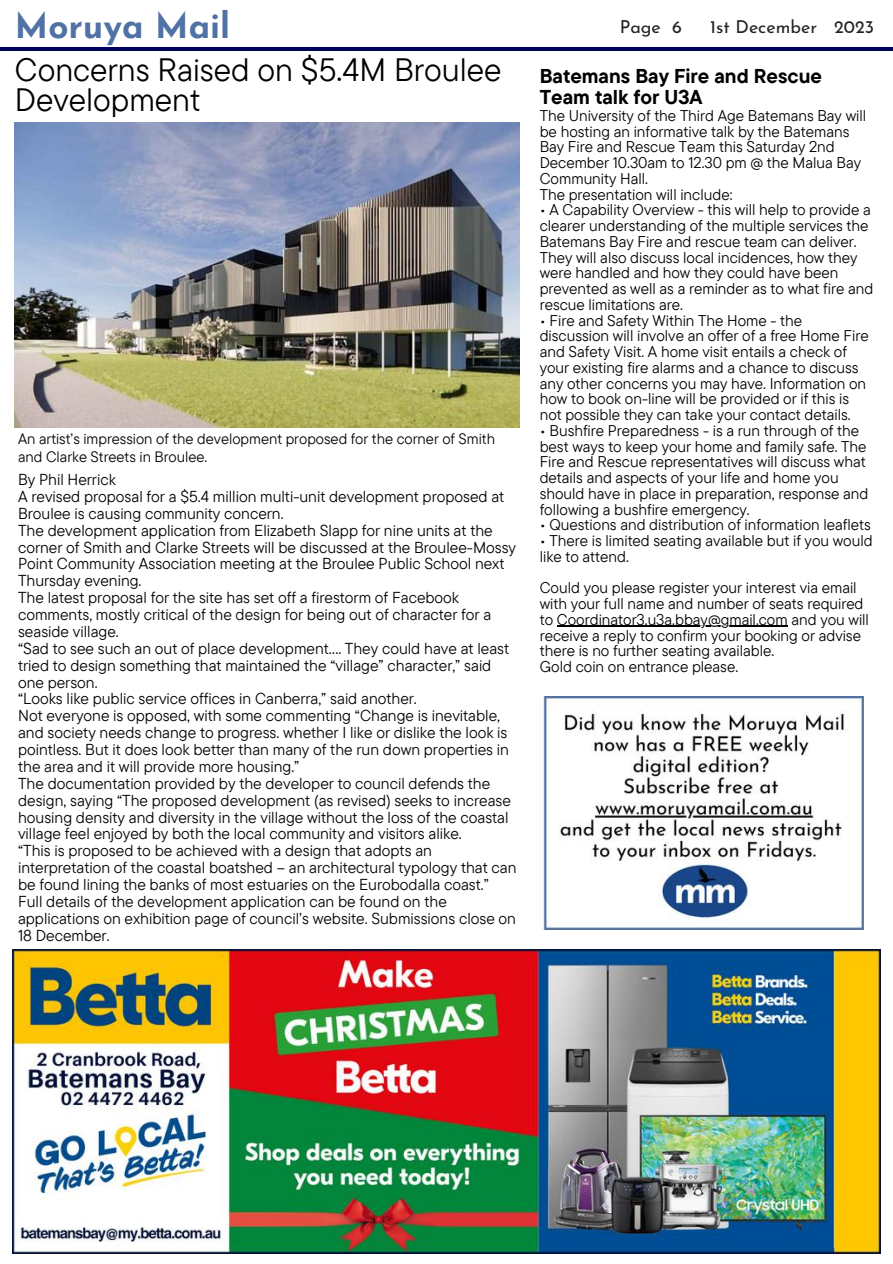
<style>
.page{position:relative;width:893px;height:1264px;background:#fff}
.page>*{position:absolute;margin:0;border:0;box-sizing:border-box;transform-origin:0 0}
.t1{font:700 35.25px "Josefin Sans";color:#5072a4}
.t2{font:32.25px/29.2px "TT Commons Pro";color:#000}
.t3{font:700 19.95px/21.3px "TT Commons Pro";color:#000}
.t4{font:17.85px "Josefin Sans";color:#222}
.t5{font:15.75px/16.8px "TT Commons Pro";color:#000}
.t6{font:15.45px/15.8px "TT Commons Pro";color:#000}
.t7{font:15px/18.1px "TT Commons Pro";color:#000}
</style>
<div class="page">
<hr style="left:0;top:48px;width:892px;height:2px;background:#000259">
<img style="left:12px;top:949px;width:868px;height:303px">
<img style="left:15px;top:122px;width:505px;height:305px">
<img style="left:540px;top:696px;width:323px;height:234px">
<hr style="left:557px;top:626px;width:230px;height:1px;background:#000">
<h1 class="t1" style="left:15px;top:12px;width:217px">Moruya Mail</h1>
<p class="t4" style="left:619px;top:20px;width:64px">Page 6</p>
<p class="t4" style="left:710px;top:20px;width:165px">1st December 2023</p>
<h2 class="t2" style="left:15px;top:55px;width:488px">Concerns Raised on $5.4M Broulee<br>Development</h2>
<p class="t3" style="left:539px;top:65px;width:284px">Batemans Bay Fire and Rescue<br>Team talk for U3A</p>
<p class="t6" style="left:539px;top:107px;width:328px">The University of the Third Age Batemans Bay will be hosting an informative talk by the Batemans Bay Fire and Rescue Team this Saturday 2nd December 10.30am to 12.30 pm @ the Malua Bay Community Hall.<br>The presentation will include:</p>
<p class="t6" style="left:539px;top:202px;width:335px">• A Capability Overview - this will help to provide a clearer understanding of the multiple services the Batemans Bay Fire and rescue team can deliver.<br>They will also discuss local incidences, how they were handled and how they could have been prevented as well as a reminder as to what fire and rescue limitations are.</p>
<p class="t6" style="left:539px;top:312px;width:330px">• Fire and Safety Within The Home - the discussion will involve an offer of a free Home Fire and Safety Visit. A home visit entails a check of your existing fire alarms and a chance to discuss any other concerns you may have. Information on how to book on-line will be provided or if this is not possible they can take your contact details.</p>
<p class="t6" style="left:539px;top:422px;width:330px">• Bushfire Preparedness - is a run through of the best ways to keep your home and family safe. The Fire and Rescue representatives will discuss what details and aspects of your life and home you should have in place in preparation, response and following a bushfire emergency.</p>
<p class="t6" style="left:539px;top:516px;width:332px">• Questions and distribution of information leaflets</p>
<p class="t6" style="left:539px;top:532px;width:334px">• There is limited seating available but if you would like to attend.</p>
<p class="t6" style="left:539px;top:579px;width:331px">Could you please register your interest via email with your full name and number of seats required to Coordinator3.u3a.bbay@gmail.com and you will receive a reply to confirm your booking or advise there is no further seating available.</p>
<p class="t7" style="left:18px;top:429px;width:478px">An artist’s impression of the development proposed for the corner of Smith and Clarke Streets in Broulee.</p>
<p class="t5" style="left:18px;top:471px;width:500px">By Phil Herrick<br>A revised proposal for a $5.4 million multi-unit development proposed at Broulee is causing community concern.<br>The development application from Elizabeth Slapp for nine units at the corner of Smith and Clarke Streets will be discussed at the Broulee-Mossy Point Community Association meeting at the Broulee Public School next Thursday evening.<br>The latest proposal for the site has set off a firestorm of Facebook comments, mostly critical of the design for being out of character for a seaside village.<br>“Sad to see such an out of place development…. They could have at least tried to design something that maintained the “village” character,” said one person.<br>“Looks like public service offices in Canberra,” said another.<br>Not everyone is opposed, with some commenting “Change is inevitable, and society needs change to progress. whether I like or dislike the look is pointless. But it does look better than many of the run down properties in the area and it will provide more housing.”<br>The documentation provided by the developer to council defends the design, saying “The proposed development (as revised) seeks to increase housing density and diversity in the village without the loss of the coastal village feel enjoyed by both the local community and visitors alike.<br>“This is proposed to be achieved with a design that adopts an interpretation of the coastal boatshed – an architectural typology that can be found lining the banks of most estuaries on the Eurobodalla coast.” Full details of the development application can be found on the applications on exhibition page of council’s website. Submissions close on 18 December.</p>
<p class="t6" style="left:539px;top:658px;width:200px">Gold coin on entrance please.</p>
</div>
